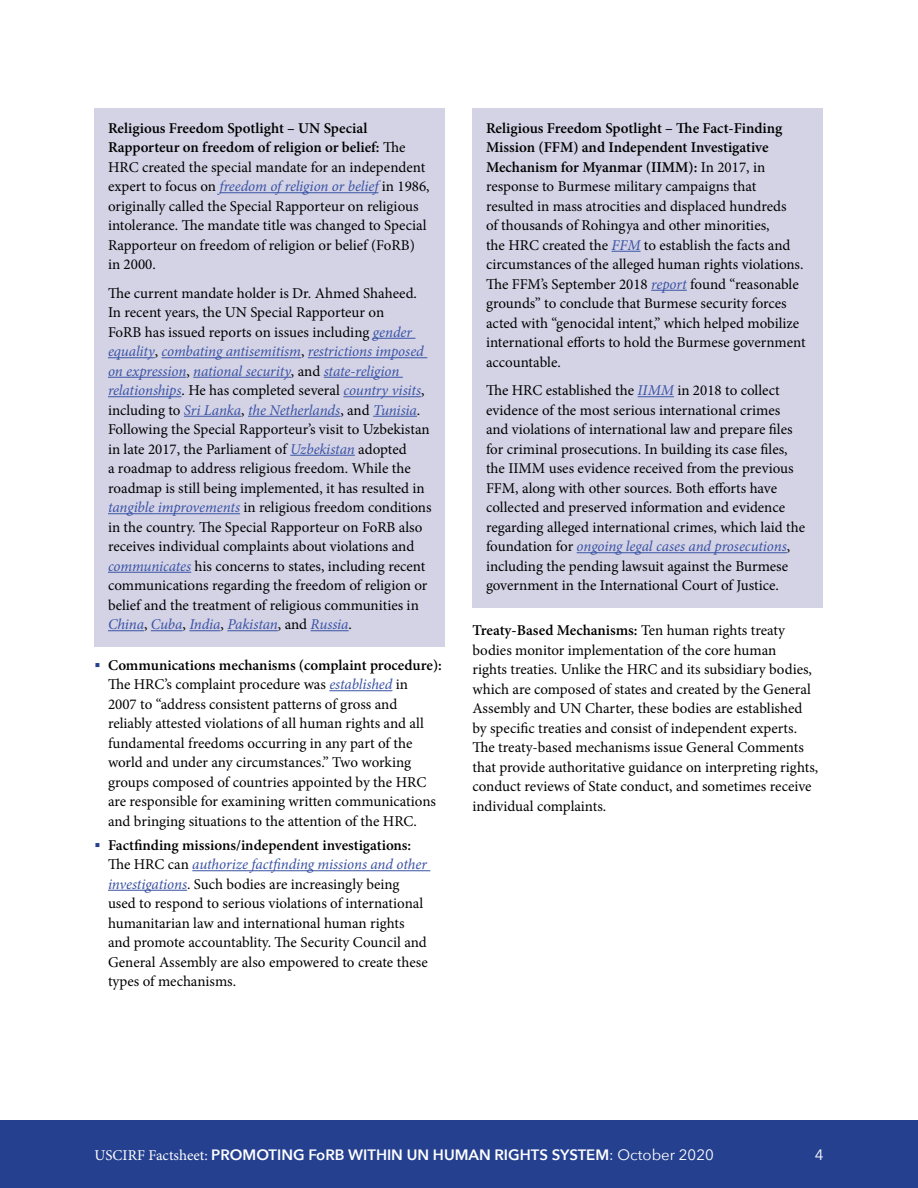
<style>
.page{position:relative;width:918px;height:1188px;background:#fff}
.page>*{position:absolute;margin:0;border:0;box-sizing:border-box;transform-origin:0 0}
.Country_Indent{font:15px/19.5px "Minion Pro";color:#000}
.Body_no_indent_Semib{font:15px/19.5px "Minion Pro";color:#000}
.t1{font:600 15px "Avenir Next";color:#fff}
.t2{font:15px "Avenir Next";color:#fff}
.s1{font-weight:600}
.s2{font-style:italic;color:#3a53a4}
.s3{font-family:"Minion Pro";font-weight:400}
.s4{font-weight:400}
</style>
<div class="page">
<div style="left:0;top:1120px;width:918px;height:68px;background:#25408f"></div>
<div style="left:94px;top:108px;width:352px;height:539px;background:#d4d3e6"></div>
<hr style="left:220px;top:192px;width:158px;height:1px;background:#3a53a4">
<hr style="left:373px;top:338px;width:43px;height:1px;background:#3a53a4">
<hr style="left:108px;top:357px;width:47px;height:1px;background:#3a53a4">
<hr style="left:162px;top:357px;width:139px;height:1px;background:#3a53a4">
<hr style="left:308px;top:357px;width:119px;height:1px;background:#3a53a4">
<hr style="left:108px;top:377px;width:78px;height:1px;background:#3a53a4">
<hr style="left:193px;top:377px;width:98px;height:1px;background:#3a53a4">
<hr style="left:324px;top:377px;width:79px;height:1px;background:#3a53a4">
<hr style="left:108px;top:396px;width:74px;height:1px;background:#3a53a4">
<hr style="left:343px;top:396px;width:78px;height:1px;background:#3a53a4">
<hr style="left:184px;top:416px;width:57px;height:1px;background:#3a53a4">
<hr style="left:248px;top:416px;width:92px;height:1px;background:#3a53a4">
<hr style="left:373px;top:416px;width:44px;height:1px;background:#3a53a4">
<hr style="left:290px;top:455px;width:65px;height:1px;background:#3a53a4">
<hr style="left:108px;top:513px;width:132px;height:1px;background:#3a53a4">
<hr style="left:108px;top:572px;width:83px;height:1px;background:#3a53a4">
<hr style="left:108px;top:630px;width:36px;height:1px;background:#3a53a4">
<hr style="left:151px;top:630px;width:32px;height:1px;background:#3a53a4">
<hr style="left:189px;top:630px;width:32px;height:1px;background:#3a53a4">
<hr style="left:227px;top:630px;width:51px;height:1px;background:#3a53a4">
<hr style="left:311px;top:630px;width:38px;height:1px;background:#3a53a4">
<hr style="left:329px;top:690px;width:63px;height:1px;background:#3a53a4">
<hr style="left:192px;top:870px;width:238px;height:1px;background:#3a53a4">
<hr style="left:108px;top:890px;width:79px;height:1px;background:#3a53a4">
<div style="left:472px;top:108px;width:352px;height:500px;background:#d4d3e6"></div>
<svg style="left:612px;top:251px;width:29px;height:1px"></svg>
<hr style="left:651px;top:290px;width:36px;height:1px;background:#3a53a4">
<hr style="left:638px;top:396px;width:36px;height:1px;background:#3a53a4">
<hr style="left:577px;top:552px;width:210px;height:1px;background:#3a53a4">
<p class="Country_Indent" style="left:108px;top:118px;width:323px"><span class="s1">Religious Freedom Spotlight – UN Special Rapporteur on freedom of religion or belief:</span> The HRC created the special mandate for an independent expert to focus on <span class="s2">freedom of religion or belief</span> in 1986, originally called the Special Rapporteur on religious intolerance. The mandate title was changed to Special Rapporteur on freedom of religion or belief (FoRB) in 2000.</p>
<p class="Country_Indent" style="left:108px;top:283px;width:325px">The current mandate holder is Dr. Ahmed Shaheed.<br>In recent years, the UN Special Rapporteur on<br>FoRB has issued reports on issues including <span class="s2">gender equality</span>, <span class="s2">combating antisemitism</span>, <span class="s2">restrictions imposed on expression</span>, <span class="s2">national security</span>, and <span class="s2">state-religion relationships</span>. He has completed several <span class="s2">country visits</span>, including to <span class="s2">Sri Lanka</span>, <span class="s2">the Netherlands</span>, and <span class="s2">Tunisia</span>.<br>Following the Special Rapporteur’s visit to Uzbekistan in late 2017, the Parliament of <span class="s2">Uzbekistan</span> adopted<br>a roadmap to address religious freedom. While the roadmap is still being implemented, it has resulted in <span class="s2">tangible improvements</span> in religious freedom conditions in the country. The Special Rapporteur on FoRB also receives individual complaints about violations and <span class="s2">communicates</span> his concerns to states, including recent communications regarding the freedom of religion or belief and the treatment of religious communities in <span class="s2">China</span>, <span class="s2">Cuba</span>, <span class="s2">India</span>, <span class="s2">Pakistan</span>, and <span class="s2">Russia</span>.</p>
<p class="Country_Indent" style="left:108px;top:655px;width:335px"><span class="s1">Communications mechanisms (complaint procedure):<br></span>The HRC’s complaint procedure was <span class="s2">established</span> in<br>2007 to “address consistent patterns of gross and reliably attested violations of all human rights and all fundamental freedoms occurring in any part of the world and under any circumstances.” Two working groups composed of countries appointed by the HRC are responsible for examining written communications and bringing situations to the attention of the HRC.</p>
<p class="Country_Indent" style="left:108px;top:835px;width:321px"><span class="s1">Factfinding missions/independent investigations:<br></span>The HRC can <span class="s2">authorize factfinding missions and other investigations</span>. Such bodies are increasingly being used to respond to serious violations of international humanitarian law and international human rights and promote accountablity. The Security Council and General Assembly are also empowered to create these types of mechanisms.</p>
<p class="Country_Indent" style="left:486px;top:118px;width:321px"><span class="s1">Religious Freedom Spotlight – The Fact-Finding Mission (FFM) and Independent Investigative Mechanism for Myanmar (IIMM):</span> In 2017, in response to Burmese military campaigns that resulted in mass atrocities and displaced hundreds<br>of thousands of Rohingya and other minorities,<br>the HRC created the <span class="s2">FFM</span> to establish the facts and circumstances of the alleged human rights violations.<br>The FFM’s September 2018 <span class="s2">report</span> found “reasonable grounds” to conclude that Burmese security forces acted with “genocidal intent,” which helped mobilize international efforts to hold the Burmese government accountable.</p>
<p class="Country_Indent" style="left:486px;top:381px;width:321px">The HRC established the <span class="s2">IIMM</span> in 2018 to collect evidence of the most serious international crimes and violations of international law and prepare files for criminal prosecutions. In building its case files, the IIMM uses evidence received from the previous FFM, along with other sources. Both efforts have collected and preserved information and evidence regarding alleged international crimes, which laid the foundation for <span class="s2">ongoing legal cases and prosecutions</span>, including the pending lawsuit against the Burmese government in the International Court of Justice.</p>
<p class="Body_no_indent_Semib" style="left:472px;top:621px;width:347px"><span class="s1">Treaty-Based Mechanisms:</span> Ten human rights treaty bodies monitor implementation of the core human<br>rights treaties. Unlike the HRC and its subsidiary bodies, which are composed of states and created by the General Assembly and UN Charter, these bodies are established by specific treaties and consist of independent experts.<br>The treaty-based mechanisms issue General Comments that provide authoritative guidance on interpreting rights, conduct reviews of State conduct, and sometimes receive individual complaints.</p>
<p class="t1" style="left:94px;top:1142px;width:621px"><span class="s3">USCIRF Factsheet:</span> PROMOTING FoRB WITHIN UN HUMAN RIGHTS SYSTEM<span class="s4">: October 2020</span></p>
<p class="t2" style="left:815px;top:1142px;width:10px">4</p>
</div>
